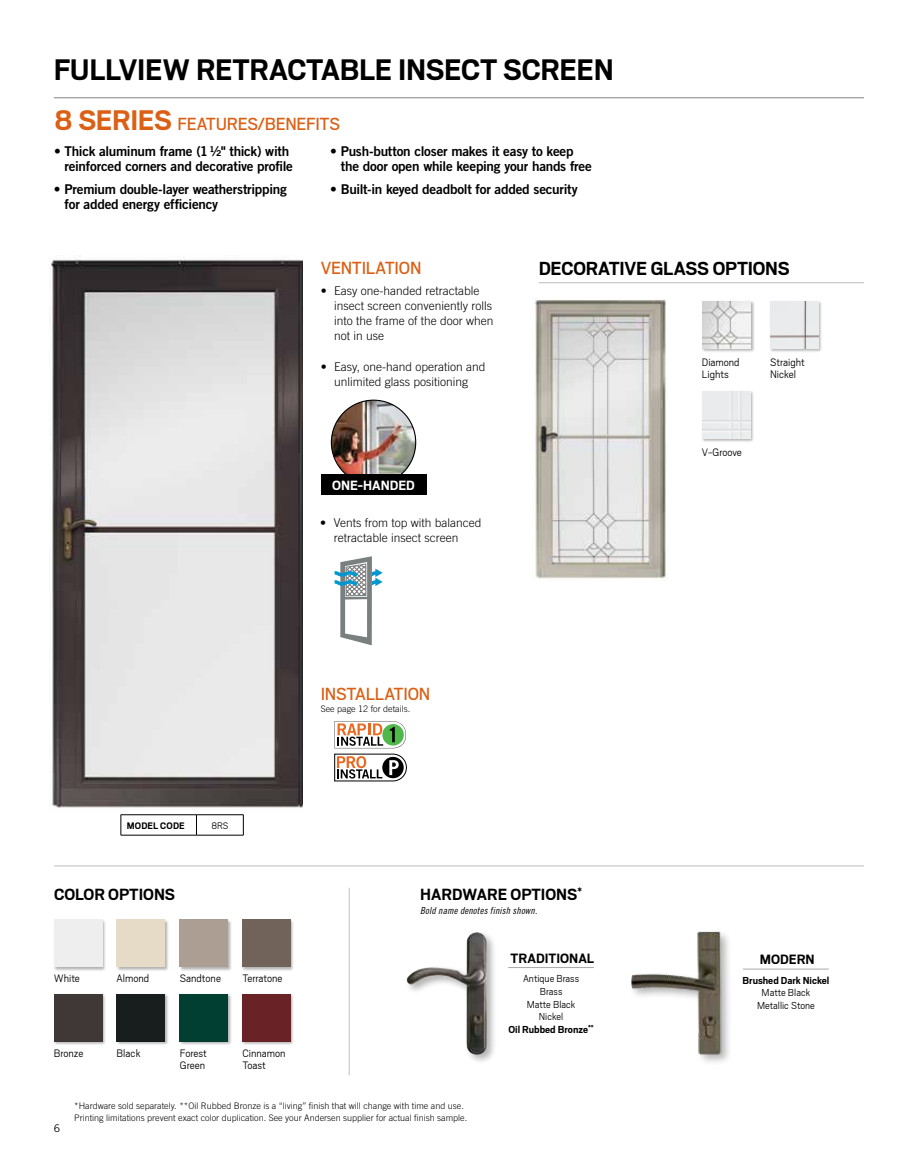
<style>
.page{position:relative;width:918px;height:1175px;background:#fff}
.page>*{position:absolute;margin:0;border:0;box-sizing:border-box;transform-origin:0 0}
.t1{font:700 33px "Scout";letter-spacing:-.01em;color:#000}
.t2{font:700 21px "Scout";letter-spacing:-.01em;color:#000}
.t3{font:19.5px "Scout";letter-spacing:-.015em;color:#db6015}
.t4{font:700 18px "Scout";color:#000}
.t5{font:700 15px "Scout";color:#000}
.t6{font:700 14.85px "Scout";letter-spacing:-.005em;color:#fff}
.t7{font:13.5px/15px "Trade Gothic LT Std Bd 2";letter-spacing:-.02em;color:#000}
.t8{font:300 12px/15px "Trade Gothic LT Std";color:#000}
.t9{font:300 12px/12.3px "Scout";color:#000}
.t10{font:300 11.25px/12.8px "Scout";color:#000;text-align:center}
.t11{font:700 11.25px "Scout";color:#000}
.t12{font:700 10.5px "Scout";letter-spacing:.015em;color:#000}
.t13{font:300 10.5px "Scout";color:#000}
.t14{font:10.5px "Trade Gothic LT Std";color:#000}
.t15{font:9.75px "Trade Gothic LT Std Cn 18 Obl";letter-spacing:.015em;color:#000}
.t16{font:300 9px/11.9px "Trade Gothic LT Std";color:#000}
.s1{font-weight:700;font-size:31.5px}
.s2{font-weight:700}
</style>
<div class="page">
<div style="left:404px;top:929px;width:94px;height:135px;background:#000;opacity:.3"></div>
<img style="left:406px;top:932px;width:81px;height:123px">
<img style="left:50px;top:256px;width:253px;height:552px">
<svg style="left:334px;top:721px;width:73px;height:60px"></svg>
<hr style="left:54px;top:865px;width:810px;height:1px;background:#bcbec0">
<hr style="left:349px;top:887px;width:1px;height:188px;background:#bcbec0">
<img style="left:631px;top:931px;width:122px;height:132px">
<hr style="left:508px;top:967px;width:86px;height:1px;background:#a7a9ac">
<hr style="left:743px;top:968px;width:86px;height:1px;background:#a7a9ac">
<hr style="left:539px;top:282px;width:325px;height:1px;background:#bcbec0">
<hr style="left:121px;top:814px;width:75px;height:1px;background:#000">
<svg style="left:121px;top:815px;width:1px;height:20px"></svg>
<hr style="left:196px;top:814px;width:48px;height:1px;background:#000">
<svg style="left:196px;top:815px;width:1px;height:20px"></svg>
<svg style="left:243px;top:815px;width:1px;height:20px"></svg>
<hr style="left:121px;top:835px;width:75px;height:1px;background:#000">
<hr style="left:196px;top:835px;width:48px;height:1px;background:#000">
<svg style="left:335px;top:556px;width:48px;height:89px"></svg>
<img style="left:533px;top:298px;width:135px;height:283px">
<img style="left:331px;top:400px;width:85px;height:84px;border-radius:42px">
<div style="left:321px;top:474px;width:105px;height:21px;background:#000"></div>
<div style="left:53px;top:919px;width:54px;height:52px;background:#000;opacity:.3"></div>
<div style="left:54px;top:919px;width:48px;height:48px;background:#eee"></div>
<div style="left:53px;top:993px;width:54px;height:53px;background:#000;opacity:.3"></div>
<div style="left:54px;top:994px;width:48px;height:47px;background:#403836"></div>
<div style="left:116px;top:919px;width:53px;height:52px;background:#000;opacity:.3"></div>
<div style="left:117px;top:919px;width:48px;height:48px;background:#e6dbc7"></div>
<div style="left:116px;top:993px;width:53px;height:53px;background:#000;opacity:.3"></div>
<div style="left:117px;top:994px;width:48px;height:47px;background:#171e1d"></div>
<div style="left:179px;top:919px;width:53px;height:52px;background:#000;opacity:.3"></div>
<div style="left:180px;top:919px;width:48px;height:48px;background:#ad9e93"></div>
<div style="left:179px;top:993px;width:53px;height:53px;background:#000;opacity:.3"></div>
<div style="left:180px;top:994px;width:48px;height:47px;background:#003f32"></div>
<div style="left:241px;top:919px;width:54px;height:52px;background:#000;opacity:.3"></div>
<div style="left:242px;top:919px;width:48px;height:48px;background:#716359"></div>
<div style="left:241px;top:993px;width:54px;height:53px;background:#000;opacity:.3"></div>
<div style="left:242px;top:994px;width:48px;height:47px;background:#692225"></div>
<div style="left:769px;top:300px;width:54px;height:53px;background:#000;opacity:.3"></div>
<img style="left:770px;top:301px;width:48px;height:48px">
<div style="left:702px;top:300px;width:53px;height:53px;background:#000;opacity:.3"></div>
<img style="left:702px;top:301px;width:49px;height:48px">
<div style="left:701px;top:390px;width:54px;height:53px;background:#000;opacity:.3"></div>
<img style="left:702px;top:391px;width:48px;height:47px">
<hr style="left:54px;top:97px;width:810px;height:1px;background:#808285">
<h1 class="t1" style="left:54px;top:49px;width:562px">FULLVIEW RETRACTABLE INSECT SCREEN</h1>
<h3 class="t3" style="left:54px;top:111px;width:288px"><span class="s1">8 SERIES</span> FEATURES/BENEFITS</h3>
<p class="t7" style="left:54px;top:143px;width:241px;text-align:right">• Thick aluminum frame (1½" thick) with reinforced corners and decorative profile</p>
<p class="t7" style="left:64px;top:181px;width:224px;text-indent:-10px">• Premium double-layer weatherstripping for added energy efficiency</p>
<p class="t7" style="left:341px;top:143px;width:253px;text-indent:-10px">• Push-button closer makes it easy to keep the door open while keeping your hands free</p>
<p class="t7" style="left:330px;top:181px;width:249px">• Built-in keyed deadbolt for added security</p>
<h3 class="t3" style="left:321px;top:255px;width:102px">VENTILATION</h3>
<p class="t8" style="left:334px;top:283px;width:161px;text-indent:-14px">• Easy one-handed retractable insect screen conveniently rolls into the frame of the door when not in use</p>
<p class="t8" style="left:321px;top:359px;width:166px;text-align:center">• Easy, one-hand operation and unlimited glass positioning</p>
<p class="t6" style="left:332px;top:476px;width:84px">ONE-HANDED</p>
<p class="t8" style="left:334px;top:515px;width:149px;text-indent:-14px">• Vents from top with balanced retractable insect screen</p>
<h2 class="t2" style="left:539px;top:254px;width:252px">DECORATIVE GLASS OPTIONS</h2>
<p class="t9" style="left:702px;top:355px;width:39px">Diamond<br>Lights</p>
<p class="t9" style="left:702px;top:445px;width:41px">V-Groove</p>
<p class="t9" style="left:770px;top:355px;width:36px">Straight<br>Nickel</p>
<p class="t12" style="left:127px;top:819px;width:59px">MODEL CODE</p>
<p class="t13" style="left:212px;top:819px;width:18px">8RS</p>
<h3 class="t3" style="left:321px;top:681px;width:111px">INSTALLATION</h3>
<p class="t16" style="left:321px;top:703px;width:91px">See page 12 for details.</p>
<h3 class="t4" style="left:54px;top:883px;width:123px">COLOR OPTIONS</h3>
<h3 class="t4" style="left:420px;top:883px;width:163px">HARDWARE OPTIONS<sup>*</sup></h3>
<p class="t9" style="left:54px;top:971px;width:28px">White</p>
<p class="t9" style="left:54px;top:1046px;width:31px">Bronze</p>
<p class="t9" style="left:117px;top:971px;width:34px">Almond</p>
<p class="t9" style="left:117px;top:1046px;width:25px">Black</p>
<p class="t9" style="left:180px;top:971px;width:43px">Sandtone</p>
<p class="t9" style="left:242px;top:971px;width:42px">Terratone</p>
<p class="t9" style="left:180px;top:1046px;width:28px">Forest<br>Green</p>
<p class="t9" style="left:242px;top:1046px;width:45px">Cinnamon<br>Toast</p>
<p class="t15" style="left:420px;top:905px;width:119px">Bold name denotes finish shown.</p>
<p class="t5" style="left:511px;top:948px;width:85px">TRADITIONAL</p>
<p class="t10" style="left:508px;top:971px;width:87px">Antique Brass<br>Brass<br>Matte Black<br>Nickel<br><span class="s2">Oil Rubbed Bronze</span><sup>**</sup></p>
<p class="t14" style="left:54px;top:1121px;width:8px">6</p>
<p class="t16" style="left:74px;top:1099px;width:395px">*Hardware sold separately. **Oil Rubbed Bronze is a “living” finish that will change with time and use.<br>Printing limitations prevent exact color duplication. See your Andersen supplier for actual finish sample.</p>
<p class="t5" style="left:760px;top:949px;width:56px">MODERN</p>
<p class="t11" style="left:742px;top:972px;width:88px">Brushed Dark Nickel</p>
<p class="t10" style="left:757px;top:985px;width:59px">Matte Black<br>Metallic Stone</p>
</div>
